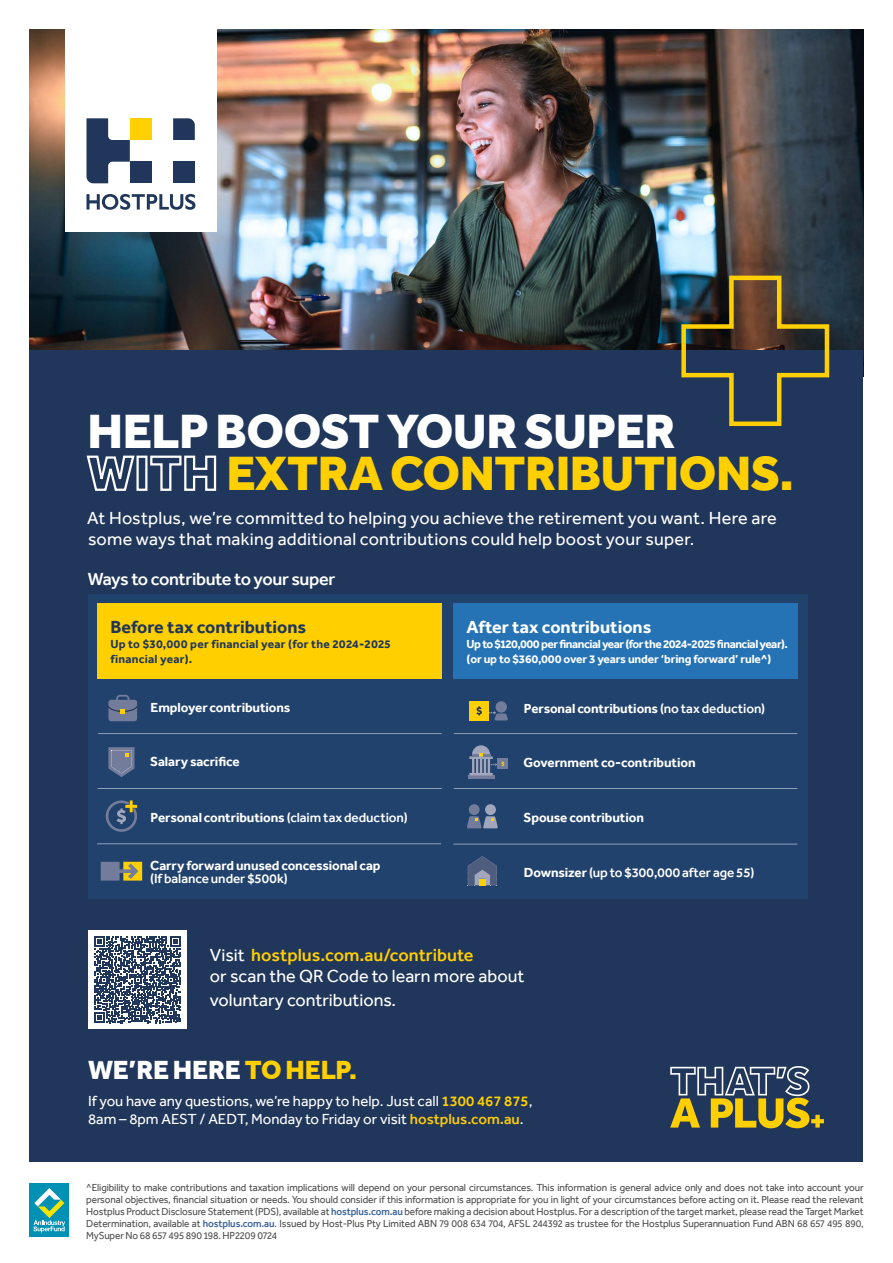
<style>
.page{position:relative;width:893px;height:1263px;background:#fff}
.page>*{position:absolute;margin:0;border:0;box-sizing:border-box;transform-origin:0 0}
.t1{font:800 49.5px/42px "Effra";letter-spacing:-.01em;color:#fff}
.t2{font:800 27px "Effra";letter-spacing:-.01em;color:#fff}
.t3{font:18px/21px "Effra";letter-spacing:.01em;color:#fff}
.t4{font:500 18px "Effra";letter-spacing:-.02em;color:#fff}
.t5{font:700 18px "Effra";color:#20365a}
.t6{font:700 18px "Effra";color:#fff}
.t7{font:15px/18px "Effra";color:#fff}
.t8{font:700 13.5px "Effra";letter-spacing:-.01em;color:#fff}
.t9{font:500 13.5px "Effra";letter-spacing:-.005em;color:#fff}
.t10{font:700 12px/15px "Effra";letter-spacing:-.04em;color:#fff}
.t11{font:700 12px/15px "Effra";letter-spacing:.02em;color:#20365a}
.t12{font:10.5px/12px "Effra";letter-spacing:-.01em;color:#4d4d4d;text-align:justify;scale:.95 1}
.s1{color:#ffcf00}
.s2{font-weight:500}
.s3{font-weight:700}
.s4{font-weight:500;color:#ffcf00}
.s5{font-weight:500;color:#fccb0a}
.s6{font-weight:500;color:#3b629b}
</style>
<div class="page">
<img style="left:30px;top:30px;width:833px;height:321px">
<div style="left:30px;top:351px;width:833px;height:811px;background:#20365a"></div>
<svg style="left:679px;top:273px;width:152px;height:153px"></svg>
<div style="left:29px;top:1182px;width:40px;height:54px;background:#0091b4"></div>
<svg style="left:33px;top:1188px;width:32px;height:44px"></svg>
<svg style="left:670px;top:1066px;width:154px;height:62px"></svg>
<div style="left:88px;top:594px;width:720px;height:304px;background:#21426c"></div>
<svg style="left:108px;top:747px;width:26px;height:30px"></svg>
<svg style="left:106px;top:800px;width:31px;height:32px"></svg>
<div style="left:470px;top:701px;width:19px;height:19px;background:#ffcf00"></div>
<svg style="left:476px;top:706px;width:6px;height:9px"></svg>
<div style="left:496px;top:701px;width:11px;height:12px;background:#737d9b;border-radius:50%"></div>
<svg style="left:489px;top:711px;width:19px;height:9px"></svg>
<div style="left:498px;top:759px;width:10px;height:10px;background:#737d9b"></div>
<svg style="left:468px;top:775px;width:26px;height:4px"></svg>
<svg style="left:469px;top:745px;width:35px;height:30px"></svg>
<div style="left:98px;top:604px;width:344px;height:75px;background:#ffcf00"></div>
<hr style="left:98px;top:733px;width:344px;height:1px;background:#fff">
<hr style="left:98px;top:788px;width:344px;height:1px;background:#fff">
<div style="left:485px;top:804px;width:11px;height:11px;background:#a1a6bd;border-radius:50%"></div>
<div style="left:469px;top:804px;width:11px;height:11px;background:#737d9b;border-radius:50%"></div>
<svg style="left:467px;top:816px;width:31px;height:12px"></svg>
<svg style="left:468px;top:856px;width:29px;height:30px"></svg>
<div style="left:454px;top:604px;width:344px;height:75px;background:#2573b5"></div>
<hr style="left:453px;top:844px;width:344px;height:1px;background:#fff">
<hr style="left:454px;top:733px;width:343px;height:1px;background:#fff">
<hr style="left:454px;top:788px;width:343px;height:1px;background:#fff">
<hr style="left:97px;top:843px;width:344px;height:1px;background:#fff">
<svg style="left:108px;top:695px;width:29px;height:26px"></svg>
<svg style="left:101px;top:862px;width:41px;height:18px"></svg>
<div style="left:88px;top:930px;width:99px;height:99px;background:#fff"></div>
<svg style="left:94px;top:936px;width:87px;height:87px"></svg>
<div style="left:65px;top:27px;width:151px;height:204px;background:#fff"></div>
<svg style="left:173px;top:118px;width:22px;height:22px"></svg>
<div style="left:173px;top:162px;width:22px;height:21px;background:#20365a"></div>
<div style="left:130px;top:118px;width:21px;height:22px;background:#ffcf00"></div>
<svg style="left:86px;top:118px;width:44px;height:65px"></svg>
<div style="left:130px;top:162px;width:21px;height:21px;background:#20365a"></div>
<svg style="left:87px;top:194px;width:108px;height:16px"></svg>
<h1 class="t1" style="left:88px;top:409px;width:708px">HELP BOOST YOUR SUPER<br>WITH <span class="s1">EXTRA CONTRIBUTIONS.</span></h1>
<h3 class="t3" style="left:87px;top:507px;width:691px">At Hostplus, we’re committed to helping you achieve the retirement you want. Here are some ways that making additional contributions could help boost your super.</h3>
<h3 class="t4" style="left:88px;top:568px;width:249px">Ways to contribute to your super</h3>
<h3 class="t5" style="left:110px;top:615px;width:197px">Before tax contributions</h3>
<p class="t11" style="left:110px;top:636px;width:282px">Up to $30,000 per financial year (for the 2024-2025 financial year).</p>
<p class="t8" style="left:151px;top:699px;width:141px">Employer contributions</p>
<p class="t8" style="left:150px;top:754px;width:91px">Salary sacrifice</p>
<p class="t8" style="left:151px;top:809px;width:259px">Personal contributions <span class="s2">(claim tax deduction)</span></p>
<p class="t8" style="left:150px;top:857px;width:232px">Carry forward unused concessional cap</p>
<p class="t9" style="left:150px;top:871px;width:139px">(If balance under $500k)</p>
<h3 class="t6" style="left:467px;top:615px;width:186px">After tax contributions</h3>
<p class="t10" style="left:467px;top:636px;width:323px">Up to $120,000 per financial year (for the 2024-2025 financial year). (or up to $360,000 over 3 years under ‘bring forward’ rule^)</p>
<p class="t8" style="left:524px;top:700px;width:243px">Personal contributions <span class="s2">(no tax deduction)</span></p>
<p class="t8" style="left:523px;top:755px;width:174px">Government co-contribution</p>
<p class="t8" style="left:524px;top:809px;width:122px">Spouse contribution</p>
<p class="t9" style="left:524px;top:864px;width:232px"><span class="s3">Downsizer</span> (up to $300,000 after age 55)</p>
<h3 class="t3" style="left:210px;top:944px;width:316px">Visit <span class="s4">hostplus.com.au/contribute<br></span>or scan the QR Code to learn more about</h3>
<h3 class="t3" style="left:210px;top:989px;width:188px">voluntary contributions.</h3>
<h2 class="t2" style="left:88px;top:1053px;width:270px">WE’RE HERE <span class="s1">TO HELP.</span></h2>
<h3 class="t7" style="left:88px;top:1092px;width:446px">If you have any questions, we’re happy to help. Just call <span class="s4">1300 467 875</span>,<br>8am – 8pm AEST / AEDT, Monday to Friday or visit <span class="s5">hostplus.com.au</span>.</h3>
<p class="t12" style="left:86px;top:1181px;width:820px">^Eligibility to make contributions and taxation implications will depend on your personal circumstances. This information is general advice only and does not take into account your personal objectives, financial situation or needs. You should consider if this information is appropriate for you in light of your circumstances before acting on it. Please read the relevant Hostplus Product Disclosure Statement (PDS), available at <span class="s6">hostplus.com.au</span> before making a decision about Hostplus. For a description of the target market, please read the Target Market Determination, available at <span class="s6">hostplus.com.au</span>. Issued by Host-Plus Pty Limited ABN 79 008 634 704, AFSL 244392 as trustee for the Hostplus Superannuation Fund ABN 68 657 495 890, MySuper No 68 657 495 890 198. HP2209 0724</p>
</div>
